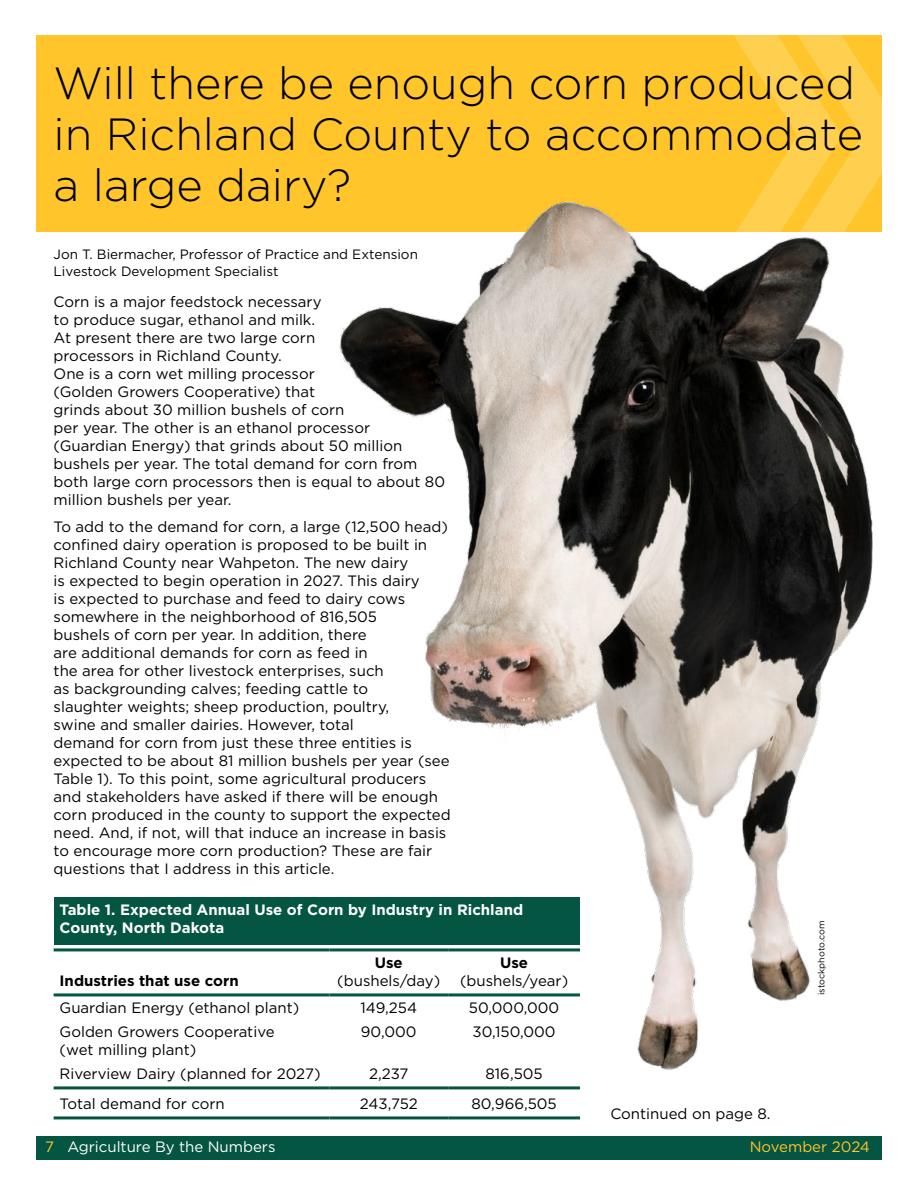
<style>
.page{position:relative;width:918px;height:1188px;background:#fff}
.page>*{position:absolute;margin:0;border:0;box-sizing:border-box;transform-origin:0 0}
.headings{font:300 45px/51px "Gotham";color:#000}
.body{font:15px/18px "Gotham";color:#000}
.figure_headings{font:700 15px/18px "Gotham";color:#fff}
.body-2{font:15px "Gotham";color:#fff}
.body-3{font:700 15px "Gotham";color:#000}
.body-4{font:15px "Gotham";color:#ffc52b}
.author{font:13.5px/16.5px "Gotham";color:#000}
.photo_credit{font:9px "Gotham";color:#000}
.s1{font-weight:700}
.s2{color:#ffc52b}
</style>
<div class="page">
<div style="left:36px;top:35px;width:846px;height:197px;background:#ffc52b"></div>
<svg style="left:733px;top:35px;width:149px;height:110px"></svg>
<div style="left:36px;top:1136px;width:846px;height:24px;background:#045541"></div>
<div style="left:54px;top:897px;width:526px;height:48px;background:#045541"></div>
<hr style="left:54px;top:948px;width:275px;height:3px;background:#045541">
<hr style="left:54px;top:993px;width:275px;height:3px;background:#045541">
<hr style="left:54px;top:1086px;width:275px;height:3px;background:#045541">
<hr style="left:54px;top:1116px;width:275px;height:3px;background:#045541">
<img style="left:304px;top:145px;width:578px;height:975px">
<p class="headings" style="left:54px;top:56px;width:811px">Will there be enough corn produced in Richland County to accommodate a large dairy?</p>
<p class="author" style="left:54px;top:246px;width:366px">Jon T. Biermacher, Professor of Practice and Extension<br>Livestock Development Specialist</p>
<p class="body" style="left:54px;top:293px;width:393px">Corn is a major feedstock necessary<br>to produce sugar, ethanol and milk.<br>At present there are two large corn<br>processors in Richland County.<br>One is a corn wet milling processor<br>(Golden Growers Cooperative) that<br>grinds about 30 million bushels of corn<br>per year. The other is an ethanol processor (Guardian Energy) that grinds about 50 million bushels per year. The total demand for corn from both large corn processors then is equal to about 80 million bushels per year.</p>
<p class="body" style="left:54px;top:518px;width:399px">To add to the demand for corn, a large (12,500 head) confined dairy operation is proposed to be built in Richland County near Wahpeton. The new dairy<br>is expected to begin operation in 2027. This dairy<br>is expected to purchase and feed to dairy cows somewhere in the neighborhood of 816,505<br>bushels of corn per year. In addition, there<br>are additional demands for corn as feed in<br>the area for other livestock enterprises, such<br>as backgrounding calves; feeding cattle to<br>slaughter weights; sheep production, poultry,<br>swine and smaller dairies. However, total<br>demand for corn from just these three entities is expected to be about 81 million bushels per year (see Table 1). To this point, some agricultural producers and stakeholders have asked if there will be enough corn produced in the county to support the expected need. And, if not, will that induce an increase in basis to encourage more corn production? These are fair questions that I address in this article.</p>
<p class="figure_headings" style="left:60px;top:901px;width:465px">Table 1. Expected Annual Use of Corn by Industry in Richland<br>County, North Dakota</p>
<p class="body-3" style="left:60px;top:971px;width:181px">Industries that use corn</p>
<p class="body" style="left:337px;top:953px;width:105px;text-align:center"><span class="s1">Use </span>(bushels/day)</p>
<p class="body" style="left:460px;top:953px;width:110px;text-align:center"><span class="s1">Use </span>(bushels/year)</p>
<p class="body" style="left:60px;top:998px;width:241px">Guardian Energy (ethanol plant)</p>
<p class="body" style="left:360px;top:998px;width:58px">149,254</p>
<p class="body" style="left:469px;top:998px;width:92px">50,000,000</p>
<p class="body" style="left:60px;top:1022px;width:216px">Golden Growers Cooperative (wet milling plant)</p>
<p class="body" style="left:361px;top:1022px;width:57px">90,000</p>
<p class="body" style="left:473px;top:1022px;width:85px">30,150,000</p>
<p class="body" style="left:60px;top:1064px;width:262px">Riverview Dairy (planned for 2027)</p>
<p class="body" style="left:369px;top:1064px;width:41px">2,237</p>
<p class="body" style="left:485px;top:1064px;width:59px">816,505</p>
<p class="body" style="left:60px;top:1094px;width:167px">Total demand for corn</p>
<p class="body" style="left:360px;top:1094px;width:59px">243,752</p>
<p class="body" style="left:471px;top:1094px;width:87px">80,966,505</p>
<p class="body" style="left:610px;top:1105px;width:162px">Continued on page 8.</p>
<p class="photo_credit" style="left:815px;top:995px;width:76px;rotate:-90deg">istockphoto.com</p>
<p class="body-2" style="left:45px;top:1138px;width:232px"><span class="s2">7</span> Agriculture By the Numbers</p>
<p class="body-4" style="left:750px;top:1138px;width:122px">November 2024</p>
</div>
